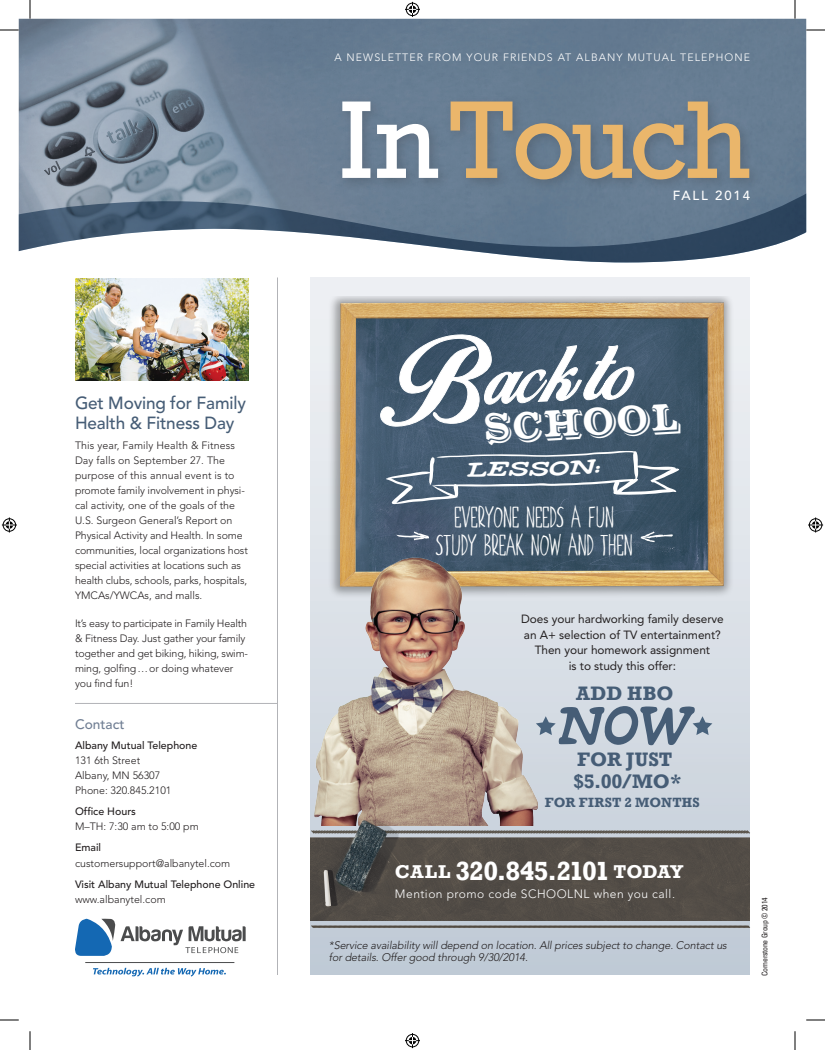
<style>
.page{position:relative;width:825px;height:1050px;background:#fff}
.page>*{position:absolute;margin:0;border:0;box-sizing:border-box;transform-origin:0 0}
.t1{font:112.5px "Rockwell";letter-spacing:-.02em;color:#eab66b}
.t2{font:50px "Alpha 54";color:#465d76;scale:1.2 1}
.t3{font:700 27px "Rockwell";letter-spacing:-.035em;color:#fff}
.t4{font:23px/28px "Apparitions";letter-spacing:.01em;color:#fff;text-align:center}
.t5{font:700 20px/21.6px "Rockwell";color:#465d76}
.t6{font:18.75px "Alpha 54";color:#fff;scale:1.87 1}
.t7{font:500 17.5px/20px "Avenir";letter-spacing:-.01em;color:#465d76}
.t8{font:15.25px "Outstanding";color:#fff}
.t9{font:700 13.75px "Rockwell";letter-spacing:.015em;color:#465d76}
.t10{font:500 13.75px "Avenir";color:#717f94}
.t11{font:500 13.12px "Avenir";letter-spacing:.14em;color:#fff}
.t12{font:300 12px "Avenir";letter-spacing:.04em;color:#fff}
.t13{font:11.88px/15.6px "Avenir";letter-spacing:-.005em;color:#231f20;text-align:center}
.t14{font:italic 300 11px/12.5px "Avenir";letter-spacing:-.01em;color:#231f20}
.t15{font:300 10.62px/15px "Avenir";letter-spacing:-.01em;color:#231f20}
.t16{font:500 10.62px "Avenir";color:#231f20}
.t17{font:300 10.62px "Avenir";letter-spacing:.1em;color:#fff}
.t18{font:condensed 7.75px "Univers";letter-spacing:-.03em;color:#231f20}
.s1{color:#fff}
.s2{font-size:19px}
</style>
<div class="page">
<svg style="left:310px;top:278px;width:440px;height:697px;background:#d2d9e1"></svg>
<hr style="left:277px;top:278px;width:1px;height:697px;background:#b2b3b7">
<hr style="left:75px;top:703px;width:202px;height:1px;background:#b2b3b7">
<img style="left:19px;top:19px;width:787px;height:174px">
<svg style="left:19px;top:193px;width:787px;height:69px"></svg>
<img style="left:321px;top:296px;width:415px;height:307px">
<div style="left:336px;top:95px;width:427px;height:98px;background:#231f20;opacity:.2"></div>
<img style="left:310px;top:554px;width:228px;height:252px">
<svg style="left:311px;top:925px;width:439px;height:3px"></svg>
<img style="left:310px;top:806px;width:440px;height:114px">
<svg style="left:395px;top:531px;width:34px;height:9px"></svg>
<svg style="left:640px;top:531px;width:33px;height:11px"></svg>
<svg style="left:380px;top:326px;width:254px;height:101px"></svg>
<svg style="left:536px;top:716px;width:20px;height:19px"></svg>
<svg style="left:693px;top:716px;width:19px;height:19px"></svg>
<svg style="left:93px;top:968px;width:133px;height:9px"></svg>
<svg style="left:121px;top:926px;width:125px;height:27px"></svg>
<svg style="left:75px;top:919px;width:40px;height:37px"></svg>
<hr style="left:85px;top:962px;width:149px;height:1px;background:#4b4c4d">
<img style="left:75px;top:279px;width:173px;height:102px">
<svg style="left:0;top:29px;width:19px;height:2px"></svg>
<svg style="left:806px;top:29px;width:19px;height:2px"></svg>
<svg style="left:0;top:1019px;width:19px;height:2px"></svg>
<svg style="left:806px;top:1019px;width:19px;height:2px"></svg>
<svg style="left:29px;top:0;width:2px;height:19px"></svg>
<svg style="left:29px;top:1031px;width:2px;height:19px"></svg>
<svg style="left:794px;top:0;width:2px;height:19px"></svg>
<svg style="left:794px;top:1031px;width:2px;height:19px"></svg>
<svg style="left:405px;top:2px;width:15px;height:15px"></svg>
<svg style="left:405px;top:1033px;width:15px;height:15px"></svg>
<svg style="left:2px;top:518px;width:15px;height:14px"></svg>
<svg style="left:808px;top:518px;width:15px;height:14px"></svg>
<svg style="left:386px;top:450px;width:293px;height:56px;background:#576b7e"></svg>
<p class="t17" style="left:334px;top:51px;width:417px">A NEWSLETTER FROM YOUR FRIENDS AT ALBANY MUTUAL TELEPHONE</p>
<h1 class="t1" style="left:339px;top:75px;width:413px"><span class="s1">In</span>Touch</h1>
<p class="t11" style="left:673px;top:188px;width:79px">Fall 2014</p>
<h3 class="t7" style="left:75px;top:393px;width:172px">Get Moving for Family<br>Health &amp; Fitness Day</h3>
<p class="t15" style="left:75px;top:438px;width:174px">This year, Family Health &amp; Fitness Day falls on September 27. The purpose of this annual event is to promote family involvement in physi&shy;cal activity, one of the goals of the U.S. Surgeon General’s Report on Physical Activity and Health. In some communities, local organizations host special activities at locations such as health clubs, schools, parks, hospitals, YMCAs/YWCAs, and malls.</p>
<p class="t15" style="left:75px;top:616px;width:175px">It’s easy to participate in Family Health &amp; Fitness Day. Just gather your family together and get biking, hiking, swim&shy;ming, golfing…or doing whatever you find fun!</p>
<p class="t10" style="left:75px;top:716px;width:51px">Contact</p>
<p class="t16" style="left:75px;top:739px;width:124px">Albany Mutual Telephone</p>
<p class="t15" style="left:75px;top:753px;width:98px">131 6th Street<br>Albany, MN 56307<br>Phone: 320.845.2101</p>
<p class="t16" style="left:75px;top:805px;width:63px">Office Hours</p>
<p class="t15" style="left:75px;top:819px;width:125px">M–TH: 7:30 am to 5:00 pm</p>
<p class="t16" style="left:75px;top:842px;width:28px">Email</p>
<p class="t15" style="left:75px;top:855px;width:157px">customersupport@albanytel.com</p>
<p class="t16" style="left:75px;top:878px;width:182px">Visit Albany Mutual Telephone Online</p>
<p class="t15" style="left:75px;top:892px;width:92px">www.albanytel.com</p>
<h3 class="t8" style="left:483px;top:426px;width:200px;rotate:-3deg">SCHOOL</h3>
<h3 class="t6" style="left:487px;top:458px;width:13px">E</h3>
<h3 class="t4" style="left:436px;top:502px;width:198px">EVERYONE NEEDS A FUN<br>STUDY BREAK NOW AND THEN</h3>
<p class="t13" style="left:521px;top:611px;width:204px">Does your hardworking family deserve an A+ selection of TV entertainment?<br>Then your homework assignment<br>is to study this offer:</p>
<h3 class="t5" style="left:576px;top:683px;width:99px">ADD HBO</h3>
<h2 class="t2" style="left:558px;top:696px;width:109px">NOW</h2>
<h3 class="t5" style="left:573px;top:749px;width:110px">FOR JUST $5.00/MO*</h3>
<p class="t9" style="left:545px;top:794px;width:156px">FOR FIRST 2 MONTHS</p>
<h3 class="t3" style="left:395px;top:855px;width:290px"><span class="s2">CALL</span> 320.845.2101 <span class="s2">TODAY</span></h3>
<p class="t12" style="left:395px;top:887px;width:282px">Mention promo code SCHOOLNL when you call.</p>
<p class="t14" style="left:329px;top:939px;width:400px">*Service availability will depend on location. All prices subject to change. Contact us for details. Offer good through 9/30/2014.</p>
<p class="t18" style="left:760px;top:976px;width:80px;rotate:-90deg">Cornerstone Group © 2014</p>
</div>
